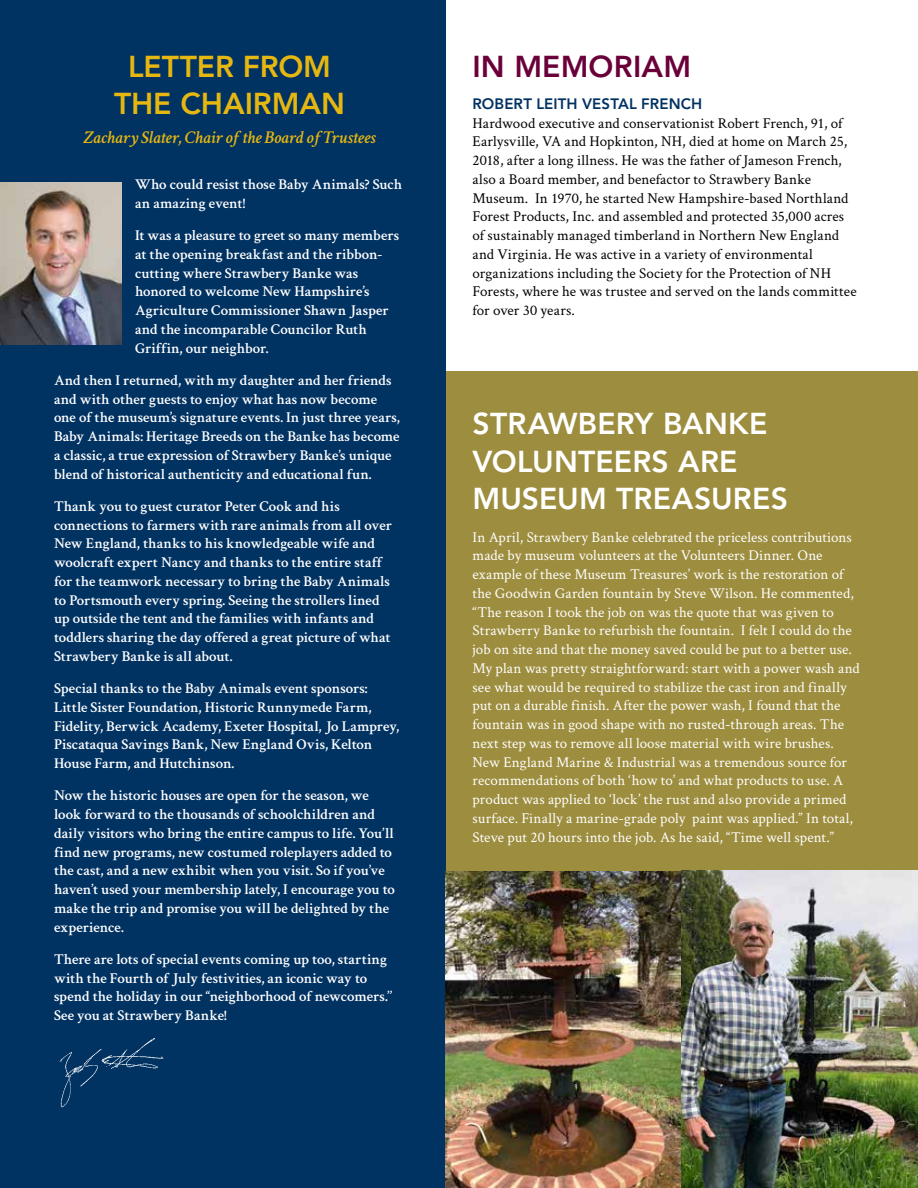
<style>
.page{position:relative;width:918px;height:1188px;background:#fff}
.page>*{position:absolute;margin:0;border:0;box-sizing:border-box;transform-origin:0 0}
.t1{font:800 30px/37.5px "Avenir";letter-spacing:.005em;color:#fff}
.t2{font:800 30px/37.5px "Avenir";letter-spacing:-.005em;color:#e6b711;text-align:center}
.t3{font:800 30px "Avenir";letter-spacing:.005em;color:#6a003a}
.t4{font:italic 600 18px "Crimson Text";letter-spacing:-.01em;color:#e6b711}
.t5{font:600 15px/18.8px "Crimson Text";color:#fff}
.t6{font:15px/18.8px "Crimson Text";letter-spacing:.005em;color:#fff}
.t7{font:15px/18.8px "Crimson Text";letter-spacing:.005em;color:#000}
.t8{font:800 15px "Avenir";letter-spacing:.005em;color:#003262}
</style>
<div class="page">
<div style="left:446px;top:371px;width:472px;height:520px;background:#9d8d3e"></div>
<div style="left:0;top:0;width:446px;height:1188px;background:#003262"></div>
<img style="left:59px;top:1038px;width:105px;height:70px">
<img style="left:0;top:182px;width:122px;height:162px">
<img style="left:446px;top:871px;width:472px;height:317px">
<h1 class="t2" style="left:114px;top:47px;width:232px">LETTER FROM<br>THE CHAIRMAN</h1>
<p class="t4" style="left:83px;top:125px;width:294px">Zachary Slater, Chair of the Board of Trustees</p>
<p class="t5" style="left:135px;top:174px;width:269px">Who could resist those Baby Animals? Such an amazing event!</p>
<p class="t5" style="left:135px;top:225px;width:266px">It was a pleasure to greet so many members at the opening breakfast and the ribbon&shy;cutting where Strawbery Banke was honored to welcome New Hampshire’s Agriculture Commissioner Shawn Jasper and the incomparable Councilor Ruth Griffin, our neighbor.</p>
<p class="t5" style="left:54px;top:370px;width:347px">And then I returned, with my daughter and her friends and with other guests to enjoy what has now become one of the museum’s signature events. In just three years, Baby Animals: Heritage Breeds on the Banke has become a classic, a true expression of Strawbery Banke’s unique blend of historical authenticity and educational fun.</p>
<p class="t5" style="left:54px;top:496px;width:340px">Thank you to guest curator Peter Cook and his connections to farmers with rare animals from all over New England, thanks to his knowledgeable wife and woolcraft expert Nancy and thanks to the entire staff for the teamwork necessary to bring the Baby Animals to Portsmouth every spring. Seeing the strollers lined up outside the tent and the families with infants and toddlers sharing the day offered a great picture of what Strawbery Banke is all about.</p>
<p class="t5" style="left:54px;top:678px;width:347px">Special thanks to the Baby Animals event sponsors:<br>Little Sister Foundation, Historic Runnymede Farm, Fidelity, Berwick Academy, Exeter Hospital, Jo Lamprey, Piscataqua Savings Bank, New England Ovis, Kelton House Farm, and Hutchinson.</p>
<p class="t5" style="left:54px;top:785px;width:343px">Now the historic houses are open for the season, we look forward to the thousands of schoolchildren and daily visitors who bring the entire campus to life. You’ll find new programs, new costumed roleplayers added to the cast, and a new exhibit when you visit. So if you’ve haven’t used your membership lately, I encourage you to make the trip and promise you will be delighted by the experience.</p>
<p class="t5" style="left:54px;top:949px;width:340px">There are lots of special events coming up too, starting with the Fourth of July festivities, an iconic way to spend the holiday in our “neighborhood of newcomers.’’ See you at Strawbery Banke!</p>
<h1 class="t3" style="left:472px;top:48px;width:220px">IN MEMORIAM</h1>
<p class="t8" style="left:472px;top:95px;width:231px">ROBERT LEITH VESTAL FRENCH</p>
<p class="t7" style="left:472px;top:113px;width:386px">Hardwood executive and conservationist Robert French, 91, of Earlysville, VA and Hopkinton, NH, died at home on March 25, 2018, after a long illness. He was the father of Jameson French, also a Board member, and benefactor to Strawbery Banke Museum. In 1970, he started New Hampshire-based Northland Forest Products, Inc. and assembled and protected 35,000 acres of sustainably managed timberland in Northern New England and Virginia. He was active in a variety of environmental organizations including the Society for the Protection of NH Forests, where he was trustee and served on the lands committee for over 30 years.</p>
<h1 class="t1" style="left:472px;top:405px;width:317px">STRAWBERY BANKE<br>VOLUNTEERS ARE<br>MUSEUM TREASURES</h1>
<p class="t6" style="left:472px;top:527px;width:389px">In April, Strawbery Banke celebrated the priceless contributions made by museum volunteers at the Volunteers Dinner. One example of these Museum Treasures’ work is the restoration of the Goodwin Garden fountain by Steve Wilson. He commented, “The reason I took the job on was the quote that was given to Strawberry Banke to refurbish the fountain. I felt I could do the job on site and that the money saved could be put to a better use.<br>My plan was pretty straightforward: start with a power wash and see what would be required to stabilize the cast iron and finally put on a durable finish. After the power wash, I found that the fountain was in good shape with no rusted-through areas. The next step was to remove all loose material with wire brushes.<br>New England Marine &amp; Industrial was a tremendous source for recommendations of both ‘how to’ and what products to use. A product was applied to ‘lock’ the rust and also provide a primed surface. Finally a marine-grade poly paint was applied.” In total, Steve put 20 hours into the job. As he said, “Time well spent.”</p>
</div>
